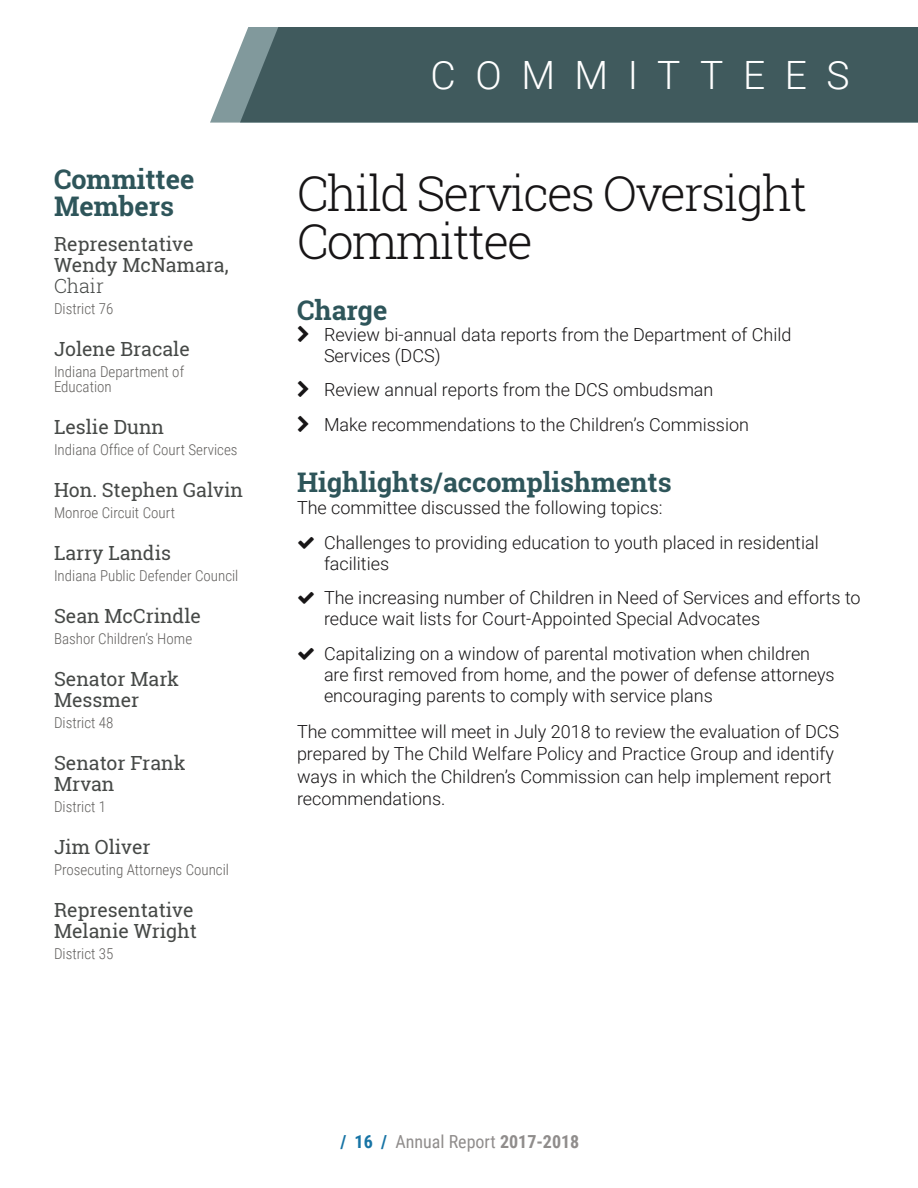
<style>
.page{position:relative;width:918px;height:1188px;background:#fff}
.page>*{position:absolute;margin:0;border:0;box-sizing:border-box;transform-origin:0 0}
.Heading_2B{font:300 48px/48px "Roboto Slab";letter-spacing:-.04em;color:#171516}
.t1{font:300 39px "Roboto";letter-spacing:.5em;color:#fff}
.Heading_3B{font:700 27px/27px "Roboto Slab";color:#2e555a}
.Member_Name_Subcommi{font:19.5px/21px "Roboto Slab";color:#464947}
.Body_Paragraph{font:300 18px/21px "Roboto";color:#171516}
.t2{font:18px "Roboto Condensed";color:#908d8c}
.Member_Info{font:300 15px/15px "Roboto Condensed";color:#62605e}
.s1{font-weight:300}
.s2{font-weight:700;color:#1774a5}
.s3{font-weight:700}
</style>
<div class="page">
<svg style="left:210px;top:27px;width:708px;height:96px;background:#486264"></svg>
<p class="Heading_3B" style="left:54px;top:166px;width:142px">Committee<br>Members</p>
<p class="Member_Name_Subcommi" style="left:54px;top:233px;width:176px">Representative<br>Wendy McNamara,<br><span class="s1">Chair</span></p>
<p class="Member_Info" style="left:54px;top:301px;width:61px">District 76</p>
<p class="Member_Name_Subcommi" style="left:54px;top:338px;width:137px">Jolene Bracale</p>
<p class="Member_Info" style="left:54px;top:364px;width:132px">Indiana Department of<br>Education</p>
<p class="Member_Name_Subcommi" style="left:54px;top:416px;width:112px">Leslie Dunn</p>
<p class="Member_Info" style="left:54px;top:442px;width:185px">Indiana Office of Court Services</p>
<p class="Member_Name_Subcommi" style="left:54px;top:479px;width:191px">Hon. Stephen Galvin</p>
<p class="Member_Info" style="left:54px;top:505px;width:123px">Monroe Circuit Court</p>
<p class="Member_Name_Subcommi" style="left:54px;top:542px;width:119px">Larry Landis</p>
<p class="Member_Info" style="left:54px;top:568px;width:186px">Indiana Public Defender Council</p>
<p class="Member_Name_Subcommi" style="left:54px;top:605px;width:148px">Sean McCrindle</p>
<p class="Member_Info" style="left:54px;top:631px;width:140px">Bashor Children’s Home</p>
<p class="Member_Name_Subcommi" style="left:54px;top:668px;width:127px">Senator Mark<br>Messmer</p>
<p class="Member_Info" style="left:54px;top:715px;width:61px">District 48</p>
<p class="Member_Name_Subcommi" style="left:54px;top:752px;width:133px">Senator Frank<br>Mrvan</p>
<p class="Member_Info" style="left:54px;top:799px;width:54px">District 1</p>
<p class="Member_Name_Subcommi" style="left:54px;top:836px;width:98px">Jim Oliver</p>
<p class="Member_Info" style="left:54px;top:862px;width:177px">Prosecuting Attorneys Council</p>
<p class="Member_Name_Subcommi" style="left:54px;top:899px;width:145px">Representative<br>Melanie Wright</p>
<p class="Member_Info" style="left:54px;top:946px;width:61px">District 35</p>
<h2 class="t1" style="left:431px;top:48px;width:420px">COMMITTEES</h2>
<p class="Heading_2B" style="left:297px;top:169px;width:512px">Child Services Oversight<br>Committee</p>
<p class="Heading_3B" style="left:297px;top:296px;width:92px">Charge</p>
<p class="Body_Paragraph" style="left:324px;top:323px;width:469px">Review bi-annual data reports from the Department of Child<br>Services (DCS)</p>
<p class="Body_Paragraph" style="left:324px;top:379px;width:391px">Review annual reports from the DCS ombudsman</p>
<p class="Body_Paragraph" style="left:324px;top:413px;width:427px">Make recommendations to the Children’s Commission</p>
<p class="Heading_3B" style="left:297px;top:468px;width:376px">Highlights/accomplishments</p>
<p class="Body_Paragraph" style="left:297px;top:497px;width:367px">The committee discussed the following topics:</p>
<p class="Body_Paragraph" style="left:324px;top:531px;width:496px">Challenges to providing education to youth placed in residential facilities</p>
<p class="Body_Paragraph" style="left:324px;top:587px;width:538px">The increasing number of Children in Need of Services and efforts to reduce wait lists for Court-Appointed Special Advocates</p>
<p class="Body_Paragraph" style="left:324px;top:642px;width:512px">Capitalizing on a window of parental motivation when children are first removed from home, and the power of defense attorneys encouraging parents to comply with service plans</p>
<p class="Body_Paragraph" style="left:297px;top:719px;width:544px;line-height:22.5px">The committee will meet in July 2018 to review the evaluation of DCS prepared by The Child Welfare Policy and Practice Group and identify ways in which the Children’s Commission can help implement report recommendations.</p>
<p class="t2" style="left:340px;top:1128px;width:241px"><span class="s2">/ 16 /</span> Annual Report <span class="s3">2017-2018</span></p>
</div>
